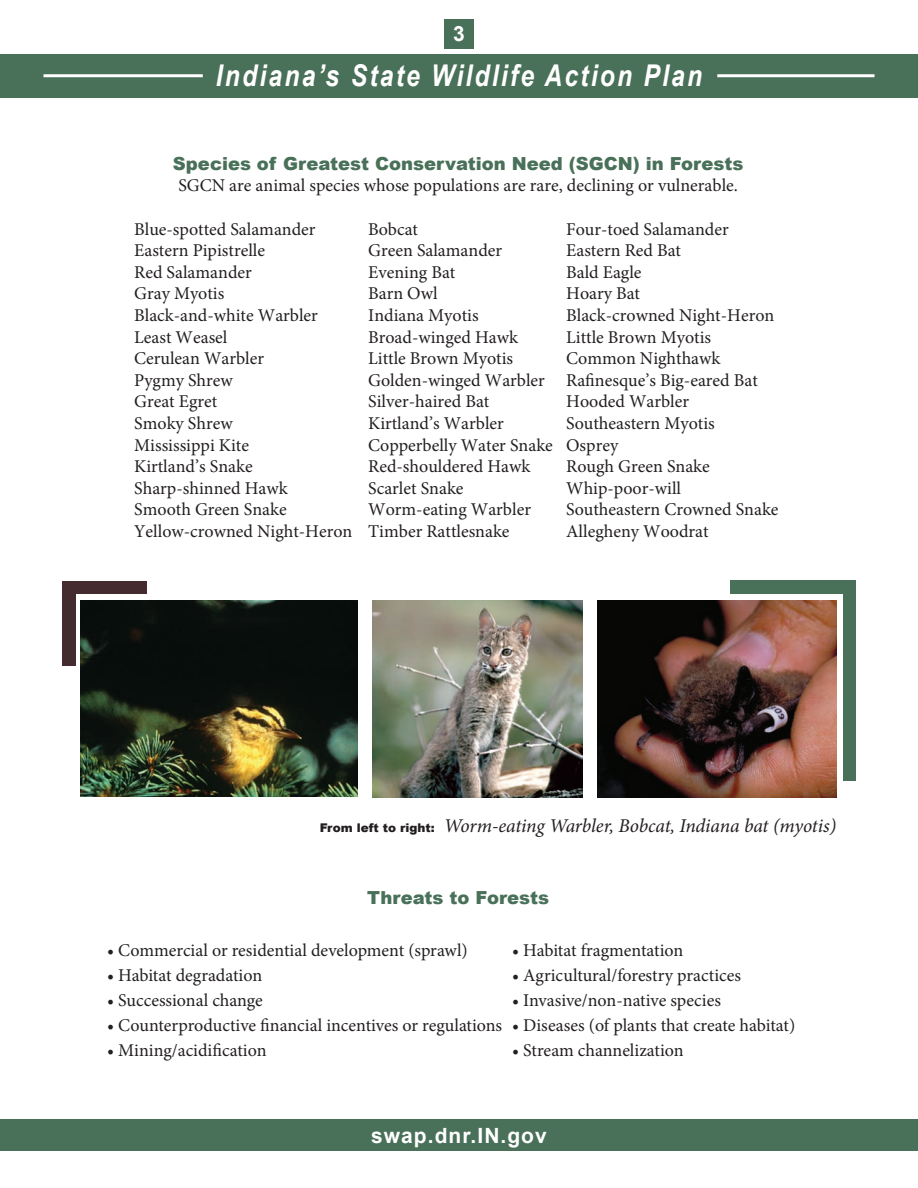
<style>
.page{position:relative;width:918px;height:1188px;background:#fff}
.page>*{position:absolute;margin:0;border:0;box-sizing:border-box;transform-origin:0 0}
.t1{font:italic 700 30px "Arial Narrow";letter-spacing:.075em;color:#fff}
.t2{font:700 21px "Arial";letter-spacing:.05em;color:#fff}
.t3{font:italic 19.5px "Minion Pro";letter-spacing:-.01em;color:#231f20}
.sub_head{font:18px "Minion Pro";color:#231f20}
.t4{font:900 18px "Arial";color:#497058}
.s1{font-family:"Arial";font-weight:900;font-style:normal;font-size:12px}
</style>
<div class="page">
<div style="left:444px;top:20px;width:30px;height:30px;background:#497058"></div>
<div style="left:0;top:1120px;width:918px;height:31px;background:#497058"></div>
<div style="left:0;top:54px;width:918px;height:44px;background:#497058"></div>
<hr style="left:44px;top:74px;width:159px;height:3px;background:#fff">
<hr style="left:717px;top:74px;width:158px;height:3px;background:#fff">
<div style="left:730px;top:580px;width:126px;height:201px;background:#497058"></div>
<div style="left:717px;top:594px;width:125px;height:194px;background:#fff"></div>
<div style="left:62px;top:581px;width:85px;height:85px;background:#442b2f"></div>
<div style="left:76px;top:594px;width:85px;height:85px;background:#fff"></div>
<img style="left:80px;top:600px;width:277px;height:197px">
<img style="left:373px;top:600px;width:209px;height:197px">
<img style="left:597px;top:600px;width:239px;height:197px">
<p class="t2" style="left:453px;top:20px;width:13px">3</p>
<h1 class="t1" style="left:216px;top:53px;width:488px">Indiana’s State Wildlife Action Plan</h1>
<p class="t4" style="left:173px;top:150px;width:572px">Species of Greatest Conservation Need (SGCN) in Forests</p>
<p class="sub_head" style="left:178px;top:174px;width:561px">SGCN are animal species whose populations are rare, declining or vulnerable.</p>
<p class="sub_head" style="left:134px;top:217px;width:183px">Blue-spotted Salamander</p>
<p class="sub_head" style="left:368px;top:217px;width:51px">Bobcat</p>
<p class="sub_head" style="left:566px;top:217px;width:164px">Four-toed Salamander</p>
<p class="sub_head" style="left:134px;top:238px;width:132px">Eastern Pipistrelle</p>
<p class="sub_head" style="left:368px;top:238px;width:135px">Green Salamander</p>
<p class="sub_head" style="left:566px;top:238px;width:116px">Eastern Red Bat</p>
<p class="sub_head" style="left:134px;top:260px;width:119px">Red Salamander</p>
<p class="sub_head" style="left:368px;top:260px;width:89px">Evening Bat</p>
<p class="sub_head" style="left:566px;top:260px;width:77px">Bald Eagle</p>
<p class="sub_head" style="left:134px;top:282px;width:92px">Gray Myotis</p>
<p class="sub_head" style="left:368px;top:282px;width:71px">Barn Owl</p>
<p class="sub_head" style="left:566px;top:282px;width:75px">Hoary Bat</p>
<p class="sub_head" style="left:134px;top:303px;width:185px">Black-and-white Warbler</p>
<p class="sub_head" style="left:368px;top:303px;width:112px">Indiana Myotis</p>
<p class="sub_head" style="left:566px;top:303px;width:210px">Black-crowned Night-Heron</p>
<p class="sub_head" style="left:134px;top:325px;width:95px">Least Weasel</p>
<p class="sub_head" style="left:368px;top:325px;width:151px">Broad-winged Hawk</p>
<p class="sub_head" style="left:566px;top:325px;width:146px">Little Brown Myotis</p>
<p class="sub_head" style="left:134px;top:346px;width:131px">Cerulean Warbler</p>
<p class="sub_head" style="left:368px;top:346px;width:146px">Little Brown Myotis</p>
<p class="sub_head" style="left:566px;top:346px;width:156px">Common Nighthawk</p>
<p class="sub_head" style="left:134px;top:368px;width:100px">Pygmy Shrew</p>
<p class="sub_head" style="left:368px;top:368px;width:391px">Golden-winged Warbler Rafinesque’s Big-eared Bat</p>
<p class="sub_head" style="left:134px;top:390px;width:85px">Great Egret</p>
<p class="sub_head" style="left:368px;top:390px;width:123px">Silver-haired Bat</p>
<p class="sub_head" style="left:566px;top:390px;width:124px">Hooded Warbler</p>
<p class="sub_head" style="left:134px;top:411px;width:100px">Smoky Shrew</p>
<p class="sub_head" style="left:368px;top:411px;width:137px">Kirtland’s Warbler</p>
<p class="sub_head" style="left:566px;top:411px;width:150px">Southeastern Myotis</p>
<p class="sub_head" style="left:134px;top:433px;width:116px">Mississippi Kite</p>
<p class="sub_head" style="left:368px;top:433px;width:252px">Copperbelly Water Snake Osprey</p>
<p class="sub_head" style="left:134px;top:454px;width:120px">Kirtland’s Snake</p>
<p class="sub_head" style="left:368px;top:454px;width:164px">Red-shouldered Hawk</p>
<p class="sub_head" style="left:566px;top:454px;width:145px">Rough Green Snake</p>
<p class="sub_head" style="left:134px;top:476px;width:155px">Sharp-shinned Hawk</p>
<p class="sub_head" style="left:368px;top:476px;width:97px">Scarlet Snake</p>
<p class="sub_head" style="left:566px;top:476px;width:116px">Whip-poor-will</p>
<p class="sub_head" style="left:134px;top:498px;width:154px">Smooth Green Snake</p>
<p class="sub_head" style="left:368px;top:498px;width:164px">Worm-eating Warbler</p>
<p class="sub_head" style="left:566px;top:498px;width:214px">Southeastern Crowned Snake</p>
<p class="sub_head" style="left:134px;top:519px;width:377px">Yellow-crowned Night-Heron Timber Rattlesnake</p>
<p class="sub_head" style="left:566px;top:519px;width:144px">Allegheny Woodrat</p>
<p class="t3" style="left:320px;top:812px;width:518px"><span class="s1">From left to right:</span> Worm-eating Warbler, Bobcat, Indiana bat (myotis)</p>
<p class="t4" style="left:367px;top:885px;width:184px">Threats to Forests</p>
<p class="sub_head" style="left:107px;top:938px;width:362px">• Commercial or residential development (sprawl)</p>
<p class="sub_head" style="left:512px;top:938px;width:173px">• Habitat fragmentation</p>
<p class="sub_head" style="left:107px;top:963px;width:157px">• Habitat degradation</p>
<p class="sub_head" style="left:512px;top:963px;width:230px">• Agricultural/forestry practices</p>
<p class="sub_head" style="left:107px;top:988px;width:157px">• Successional change</p>
<p class="sub_head" style="left:512px;top:988px;width:210px">• Invasive/non-native species</p>
<p class="sub_head" style="left:107px;top:1013px;width:690px">• Counterproductive financial incentives or regulations • Diseases (of plants that create habitat)</p>
<p class="sub_head" style="left:107px;top:1038px;width:161px">• Mining/acidification</p>
<p class="sub_head" style="left:512px;top:1038px;width:173px">• Stream channelization</p>
<p class="t2" style="left:371px;top:1121px;width:177px">swap.dnr.IN.gov</p>
</div>
